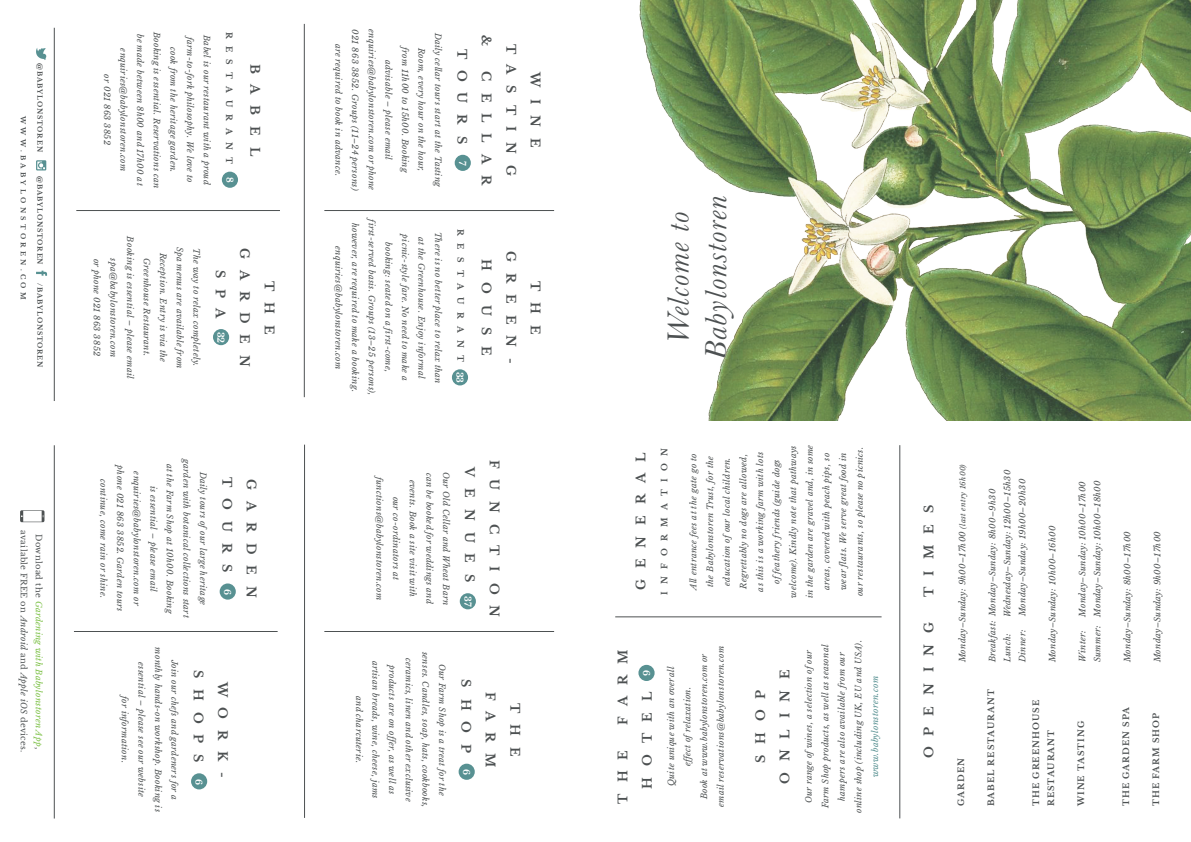
<style>
.page{position:relative;width:1191px;height:842px;background:#fff}
.page>*{position:absolute;margin:0;border:0;box-sizing:border-box;transform-origin:0 0}
.t1{font:italic 31.4px/37.7px "Baskerville";letter-spacing:.04em;color:#4d5152;text-align:center}
.t2{font:700 12.5px/24.5px "Libre Baskerville";letter-spacing:.88em;color:#4d5152;text-align:center}
.t3{font:700 9px "Libre Baskerville";color:#fff}
.t4{font:italic 8.4px/15px "Libre Baskerville";letter-spacing:.04em;color:#4d5152}
.t5{font:700 8.4px/15px "Libre Baskerville";letter-spacing:.12em;color:#4d5152}
.t6{font:italic 8.3px/16.6px "Libre Baskerville";letter-spacing:.04em;color:#4d5152;text-align:center}
.t7{font:8.3px/15px "Libre Baskerville";letter-spacing:.04em;color:#4d5152;text-align:center}
.t8{font:700 8.3px "Libre Baskerville";letter-spacing:.88em;color:#4d5152}
.t9{font:italic 8.3px "Libre Baskerville";letter-spacing:.04em;color:#589192}
.t10{font:700 6.7px "Libre Baskerville";letter-spacing:.115em;color:#4d5152}
.t11{font:700 6.7px "Libre Baskerville";letter-spacing:.49em;color:#4d5152}
.s1{font-style:italic;color:#7bc044}
.s2{font-style:italic}
.s3{font-size:9px;color:#fff}
.s4{font-size:7.2px}
</style>
<div class="page">
<hr style="left:324px;top:210px;width:230px;height:1px;background:#4d5152">
<hr style="left:304px;top:24px;width:1px;height:373px;background:#4d5152">
<div style="left:455px;top:155px;width:16px;height:16px;background:#589192;border-radius:50%"></div>
<hr style="left:76px;top:210px;width:204px;height:1px;background:#4d5152">
<div style="left:452px;top:369px;width:16px;height:16px;background:#589192;border-radius:50%"></div>
<svg style="left:36px;top:48px;width:10px;height:12px"></svg>
<svg style="left:36px;top:160px;width:10px;height:10px"></svg>
<svg style="left:36px;top:271px;width:11px;height:5px"></svg>
<hr style="left:54px;top:28px;width:1px;height:373px;background:#4d5152">
<div style="left:213px;top:329px;width:16px;height:16px;background:#589192;border-radius:50%"></div>
<div style="left:222px;top:172px;width:16px;height:16px;background:#589192;border-radius:50%"></div>
<hr style="left:304px;top:445px;width:1px;height:373px;background:#4d5152">
<div style="left:458px;top:764px;width:17px;height:16px;background:#589192;border-radius:50%"></div>
<div style="left:460px;top:593px;width:16px;height:16px;background:#589192;border-radius:50%"></div>
<div style="left:191px;top:773px;width:16px;height:16px;background:#589192;border-radius:50%"></div>
<div style="left:220px;top:583px;width:16px;height:17px;background:#589192;border-radius:50%"></div>
<hr style="left:54px;top:445px;width:1px;height:373px;background:#4d5152">
<div style="left:638px;top:665px;width:16px;height:16px;background:#589192;border-radius:50%"></div>
<hr style="left:615px;top:617px;width:266px;height:1px;background:#4d5152">
<hr style="left:899px;top:445px;width:1px;height:373px;background:#4d5152">
<svg style="left:20px;top:510px;width:24px;height:12px"></svg>
<hr style="left:74px;top:631px;width:204px;height:1px;background:#4d5152">
<hr style="left:324px;top:631px;width:230px;height:1px;background:#4d5152">
<img style="left:639px;top:0;width:552px;height:421px">
<p class="t11" style="left:27px;top:116px;width:185px;rotate:90deg">WWW.BABYLONSTOREN.COM</p>
<p class="t10" style="left:44px;top:63px;width:90px;rotate:90deg">@BABYLONSTOREN</p>
<p class="t10" style="left:44px;top:176px;width:90px;rotate:90deg">@BABYLONSTOREN</p>
<p class="t10" style="left:44px;top:283px;width:86px;rotate:90deg">/BABYLONSTOREN</p>
<p class="t7" style="left:46px;top:530px;width:224px;rotate:90deg">Download the <span class="s1">Gardening with Babylonstoren App</span>, available FREE on <span class="s2">Android</span> and <span class="s2">Apple iOS</span> devices.</p>
<p class="t6" style="left:215px;top:32px;width:158px;rotate:90deg">Babel is our restaurant with a proud farm-to-fork philosophy. We love to cook from the heritage garden.<br>Booking is essential. Reservations can be made between 8h00 and 17h00 at enquiries@babylonstoren.com<br>or 021 863 3852</p>
<p class="t8" style="left:234px;top:32px;width:134px;rotate:90deg">RESTAURANT</p>
<p class="t3" style="left:235px;top:177px;width:7px;rotate:90deg">8</p>
<h2 class="t2" style="left:267px;top:64px;width:94px;rotate:90deg">BABEL</h2>
<p class="t6" style="left:172px;top:236px;width:144px;rotate:90deg">Reception. Entry is via the<br>Greenhouse Restaurant.<br>Booking is essential – please email</p>
<p class="t6" style="left:188px;top:247px;width:123px;rotate:90deg">Spa menus are available from</p>
<p class="t6" style="left:205px;top:248px;width:119px;rotate:90deg">The way to relax completely.</p>
<p class="t6" style="left:105px;top:259px;width:99px;rotate:90deg">or phone 021 863 3852</p>
<p class="t6" style="left:122px;top:258px;width:100px;rotate:90deg">spa@babylonstoren.com</p>
<h2 class="t2" style="left:281px;top:248px;width:120px;rotate:90deg">THE<br>GARDEN<br>SPA <span class="s3">32</span></h2>
<p class="t6" style="left:211px;top:459px;width:160px;rotate:90deg">Daily tours of our large heritage garden with botanical collections start at the Farm Shop at 10h00. Booking is essential – please email enquiries@babylonstoren.com or phone 021 863 3852. Garden tours continue, come rain or shine.</p>
<h2 class="t2" style="left:239px;top:477px;width:97px;rotate:90deg">TOURS</h2>
<h2 class="t2" style="left:264px;top:479px;width:120px;rotate:90deg">GARDEN</h2>
<p class="t3" style="left:233px;top:589px;width:8px;rotate:90deg">6</p>
<p class="t6" style="left:183px;top:647px;width:166px;rotate:90deg">Join our chefs and gardeners for a monthly hands-on workshop. Booking is essential – please see our website<br>for information.</p>
<h2 class="t2" style="left:235px;top:670px;width:109px;text-align:left;text-indent:12px;rotate:90deg">WORK-<br>SHOPS</h2>
<p class="t3" style="left:204px;top:778px;width:8px;rotate:90deg">6</p>
<p class="t6" style="left:363px;top:29px;width:164px;rotate:90deg">021 863 3852. Groups (11–24 persons)</p>
<p class="t6" style="left:380px;top:29px;width:162px;rotate:90deg">enquiries@babylonstoren.com or phone</p>
<p class="t6" style="left:446px;top:33px;width:155px;rotate:90deg">Daily cellar tours start at the Tasting</p>
<p class="t6" style="left:347px;top:44px;width:134px;rotate:90deg">are required to book in advance.</p>
<p class="t6" style="left:413px;top:47px;width:127px;rotate:90deg">from 11h00 to 15h00. Booking</p>
<p class="t6" style="left:430px;top:48px;width:126px;rotate:90deg">Room, every hour on the hour,</p>
<p class="t6" style="left:396px;top:60px;width:102px;rotate:90deg">advisable – please email</p>
<p class="t6" style="left:446px;top:219px;width:178px;rotate:90deg">There is no better place to relax than<br>at the Greenhouse. Enjoy informal picnic-style fare. No need to make a booking: seated on a first-come, first-served basis. Groups (13–25 persons), however, are required to make a booking. enquiries@babylonstoren.com</p>
<h2 class="t2" style="left:498px;top:35px;width:13px;rotate:90deg">&amp;</h2>
<h2 class="t2" style="left:498px;top:49px;width:138px;text-align:left;text-indent:23px;rotate:90deg">CELLAR<br>TOURS</h2>
<p class="t3" style="left:468px;top:161px;width:6px;rotate:90deg">7</p>
<h2 class="t2" style="left:523px;top:44px;width:133px;rotate:90deg">TASTING</h2>
<h2 class="t2" style="left:547px;top:72px;width:76px;rotate:90deg">WINE</h2>
<p class="t8" style="left:465px;top:229px;width:155px;rotate:90deg">RESTAURANT <span class="s3">33</span></p>
<h2 class="t2" style="left:547px;top:251px;width:114px;rotate:90deg">THE<br>GREEN-<br>HOUSE</h2>
<p class="t6" style="left:454px;top:472px;width:135px;rotate:90deg">Our Old Cellar and Wheat Barn can be booked for weddings and events. Book a site visit with our co-ordinators at functions@babylonstoren.com</p>
<h2 class="t2" style="left:506px;top:460px;width:159px;rotate:90deg">FUNCTION<br>VENUES <span class="s3">37</span></h2>
<p class="t6" style="left:450px;top:652px;width:157px;rotate:90deg">Our Farm Shop is a treat for the senses. Candles, soap, hats, cookbooks, ceramics, linen and other exclusive products are on offer, as well as artisan breads, wine, cheese, jams and charcuterie.</p>
<h2 class="t2" style="left:478px;top:679px;width:75px;rotate:90deg">SHOP</h2>
<p class="t3" style="left:472px;top:769px;width:8px;rotate:90deg">6</p>
<h2 class="t2" style="left:502px;top:692px;width:77px;rotate:90deg">FARM</h2>
<h2 class="t2" style="left:527px;top:703px;width:55px;rotate:90deg">THE</h2>
<h1 class="t1" style="left:659px;top:360px;width:166px;rotate:-90deg">Welcome to<br>Babylonstoren</h1>
<h2 class="t2" style="left:629px;top:590px;width:139px;rotate:-90deg">GENERAL</h2>
<p class="t8" style="left:659px;top:595px;width:148px;rotate:-90deg">INFORMATION</p>
<p class="t6" style="left:685px;top:598px;width:155px;rotate:-90deg">All entrance fees at the gate go to<br>the Babylonstoren Trust, for the education of our local children.<br>Regrettably no dogs are allowed,<br>as this is a working farm with lots<br>of feathery friends (guide dogs welcome). Kindly note that pathways in the garden are gravel and, in some areas, covered with peach pips, so wear flats. We serve great food in<br>our restaurants, so please no picnics.</p>
<h2 class="t2" style="left:610px;top:788px;width:140px;text-align:left;text-indent:64px;rotate:-90deg">FARM<br>HOTEL</h2>
<p class="t3" style="left:641px;top:676px;width:8px;rotate:-90deg">9</p>
<h2 class="t2" style="left:610px;top:804px;width:55px;rotate:-90deg">THE</h2>
<p class="t6" style="left:663px;top:807px;width:162px;rotate:-90deg">Quite unique with an overall<br>effect of relaxation.<br>Book at www.babylonstoren.com or email reservations@babylonstoren.com</p>
<h2 class="t2" style="left:748px;top:784px;width:116px;rotate:-90deg">SHOP<br>ONLINE</h2>
<p class="t6" style="left:800px;top:813px;width:174px;rotate:-90deg">Our range of wines, a selection of our Farm Shop products, as well as seasonal hampers are also available from our online shop (including UK, EU and USA).</p>
<p class="t9" style="left:870px;top:777px;width:102px;rotate:-90deg">www.babylonstoren.com</p>
<h2 class="t2" style="left:916px;top:597px;width:94px;rotate:-90deg">TIMES</h2>
<h2 class="t2" style="left:916px;top:758px;width:138px;rotate:-90deg">OPENING</h2>
<p class="t4" style="left:955px;top:662px;width:200px;rotate:-90deg">Monday–Sunday: 9h00–17h00 <span class="s4">(last entry 16h00)</span></p>
<p class="t5" style="left:953px;top:806px;width:50px;rotate:-90deg">GARDEN</p>
<p class="t4" style="left:1000px;top:617px;width:149px;rotate:-90deg">Wednesday–Sunday: 12h00–15h30</p>
<p class="t4" style="left:1015px;top:616px;width:139px;rotate:-90deg">Monday–Sunday: 19h00–20h30</p>
<p class="t4" style="left:985px;top:662px;width:175px;rotate:-90deg">Breakfast: Monday–Sunday: 8h00–9h30<br>Lunch:</p>
<p class="t4" style="left:1015px;top:662px;width:34px;rotate:-90deg">Dinner:</p>
<p class="t4" style="left:1045px;top:662px;width:138px;rotate:-90deg">Monday–Sunday: 10h00–16h00</p>
<p class="t5" style="left:983px;top:806px;width:118px;rotate:-90deg">BABEL RESTAURANT</p>
<p class="t5" style="left:1028px;top:806px;width:108px;rotate:-90deg">THE GREENHOUSE<br>RESTAURANT</p>
<p class="t4" style="left:1075px;top:662px;width:183px;text-align:right;rotate:-90deg">Monday–Sunday: 10h00–17h00<br>Summer: Monday–Sunday: 10h00–18h00</p>
<p class="t4" style="left:1075px;top:662px;width:34px;rotate:-90deg">Winter:</p>
<p class="t5" style="left:1073px;top:806px;width:87px;rotate:-90deg">WINE TASTING</p>
<p class="t4" style="left:1120px;top:662px;width:133px;rotate:-90deg">Monday–Sunday: 8h00–17h00</p>
<p class="t5" style="left:1118px;top:806px;width:101px;rotate:-90deg">THE GARDEN SPA</p>
<p class="t4" style="left:1150px;top:662px;width:133px;rotate:-90deg">Monday–Sunday: 9h00–17h00</p>
<p class="t5" style="left:1148px;top:806px;width:95px;rotate:-90deg">THE FARM SHOP</p>
</div>
